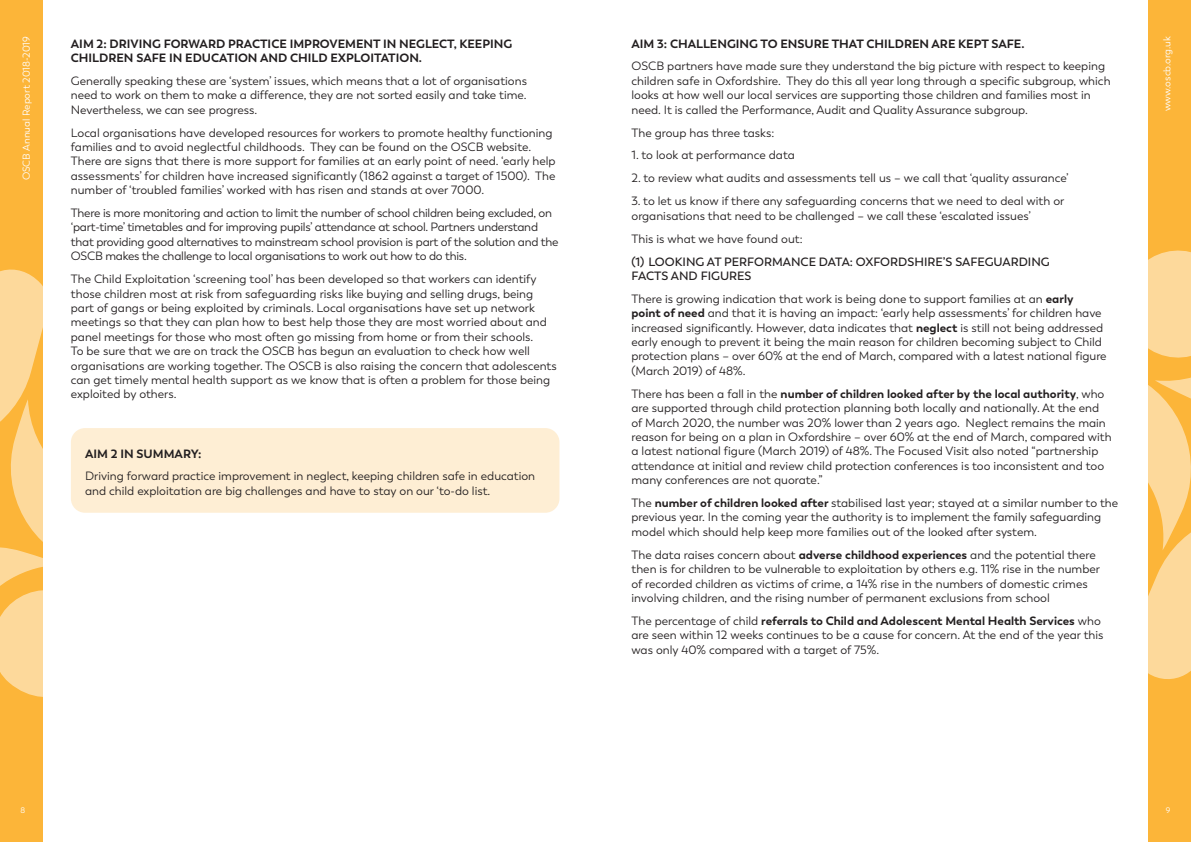
<style>
.page{position:relative;width:1191px;height:842px;background:#fff}
.page>*{position:absolute;margin:0;border:0;box-sizing:border-box;transform-origin:0 0}
.t1{font:12px/14.4px "Trenda";color:#231f20}
.t2{font:12px/14.4px "Trenda";letter-spacing:-.02em;color:#231f20}
.t3{font:700 12px/14.4px "Trenda";color:#231f20}
.t4{font:600 12px/14.4px "Trenda";color:#231f20}
.t5{font:10px "Trenda";color:#fff}
.t6{font:8px "Trenda";color:#fff}
.s1{font-weight:700}
</style>
<div class="page">
<div style="left:1148px;top:0;width:43px;height:842px;background:#fcb539"></div>
<svg style="left:1148px;top:250px;width:43px;height:429px"></svg>
<div style="left:0;top:0;width:43px;height:842px;background:#fcb539"></div>
<svg style="left:0;top:269px;width:43px;height:428px"></svg>
<div style="left:71px;top:428px;width:488px;height:85px;background:#feeed4;border-radius:14px"></div>
<p class="t5" style="left:20px;top:180px;width:146px;rotate:-90deg">OSCB Annual Report 2018-2019</p>
<p class="t3" style="left:71px;top:36px;width:443px">AIM 2: DRIVING FORWARD PRACTICE IMPROVEMENT IN NEGLECT, KEEPING<br>CHILDREN SAFE IN EDUCATION AND CHILD EXPLOITATION.</p>
<p class="t1" style="left:71px;top:74px;width:457px;text-align:justify">Generally speaking these are ‘system’ issues, which means that a lot of organisations need to work on them to make a difference, they are not sorted easily and take time.<br>Nevertheless, we can see progress.</p>
<p class="t1" style="left:71px;top:125px;width:486px">Local organisations have developed resources for workers to promote healthy functioning families and to avoid neglectful childhoods. They can be found on the OSCB website.<br>There are signs that there is more support for families at an early point of need. ‘early help assessments’ for children have increased significantly (1862 against a target of 1500). The number of ‘troubled families’ worked with has risen and stands at over 7000.</p>
<p class="t2" style="left:71px;top:206px;width:489px">There is more monitoring and action to limit the number of school children being excluded, on ‘part-time’ timetables and for improving pupils’ attendance at school. Partners understand that providing good alternatives to mainstream school provision is part of the solution and the OSCB makes the challenge to local organisations to work out how to do this.</p>
<p class="t1" style="left:71px;top:272px;width:487px">The Child Exploitation ‘screening tool’ has been developed so that workers can identify those children most at risk from safeguarding risks like buying and selling drugs, being part of gangs or being exploited by criminals. Local organisations have set up network meetings so that they can plan how to best help those they are most worried about and panel meetings for those who most often go missing from home or from their schools.<br>To be sure that we are on track the OSCB has begun an evaluation to check how well organisations are working together. The OSCB is also raising the concern that adolescents can get timely mental health support as we know that is often a problem for those being exploited by others.</p>
<p class="t3" style="left:85px;top:446px;width:118px">AIM 2 IN SUMMARY:</p>
<p class="t1" style="left:85px;top:469px;width:451px">Driving forward practice improvement in neglect, keeping children safe in education and child exploitation are big challenges and have to stay on our ‘to-do list.</p>
<p class="t6" style="left:21px;top:806px;width:6px">8</p>
<p class="t3" style="left:631px;top:36px;width:394px">AIM 3: CHALLENGING TO ENSURE THAT CHILDREN ARE KEPT SAFE.</p>
<p class="t1" style="left:631px;top:59px;width:480px">OSCB partners have made sure they understand the big picture with respect to keeping children safe in Oxfordshire. They do this all year long through a specific subgroup, which looks at how well our local services are supporting those children and families most in need. It is called the Performance, Audit and Quality Assurance subgroup.</p>
<p class="t1" style="left:631px;top:125px;width:144px">The group has three tasks:</p>
<p class="t1" style="left:631px;top:148px;width:165px">1. to look at performance data</p>
<p class="t1" style="left:631px;top:171px;width:439px">2. to review what audits and assessments tell us – we call that ‘quality assurance’</p>
<p class="t1" style="left:631px;top:194px;width:434px">3. to let us know if there any safeguarding concerns that we need to deal with or organisations that need to be challenged – we call these ‘escalated issues’</p>
<p class="t1" style="left:631px;top:231px;width:173px">This is what we have found out:</p>
<p class="t4" style="left:631px;top:254px;width:420px">(1) LOOKING AT PERFORMANCE DATA: OXFORDSHIRE’S SAFEGUARDING<br>FACTS AND FIGURES</p>
<p class="t1" style="left:631px;top:292px;width:476px">There is growing indication that work is being done to support families at an <span class="s1">early<br>point of need</span> and that it is having an impact: ‘early help assessments’ for children have increased significantly. However, data indicates that <span class="s1">neglect</span> is still not being addressed early enough to prevent it being the main reason for children becoming subject to Child protection plans – over 60% at the end of March, compared with a latest national figure (March 2019) of 48%.</p>
<p class="t1" style="left:631px;top:387px;width:481px">There has been a fall in the <span class="s1">number of children looked after by the local authority</span>, who are supported through child protection planning both locally and nationally. At the end of March 2020, the number was 20% lower than 2 years ago. Neglect remains the main reason for being on a plan in Oxfordshire – over 60% at the end of March, compared with a latest national figure (March 2019) of 48%. The Focused Visit also noted “partnership attendance at initial and review child protection conferences is too inconsistent and too many conferences are not quorate.”</p>
<p class="t1" style="left:631px;top:496px;width:488px">The <span class="s1">number of children looked after</span> stabilised last year; stayed at a similar number to the previous year. In the coming year the authority is to implement the family safeguarding model which should help keep more families out of the looked after system.</p>
<p class="t1" style="left:631px;top:548px;width:470px">The data raises concern about <span class="s1">adverse childhood experiences</span> and the potential there then is for children to be vulnerable to exploitation by others e.g. 11% rise in the number of recorded children as victims of crime, a 14% rise in the numbers of domestic crimes involving children, and the rising number of permanent exclusions from school</p>
<p class="t1" style="left:631px;top:614px;width:473px">The percentage of child <span class="s1">referrals to Child and Adolescent Mental Health Services</span> who are seen within 12 weeks continues to be a cause for concern. At the end of the year this was only 40% compared with a target of 75%.</p>
<p class="t5" style="left:1161px;top:111px;width:77px;rotate:-90deg">www.oscb.org.uk</p>
<p class="t6" style="left:1165px;top:806px;width:6px">9</p>
</div>
